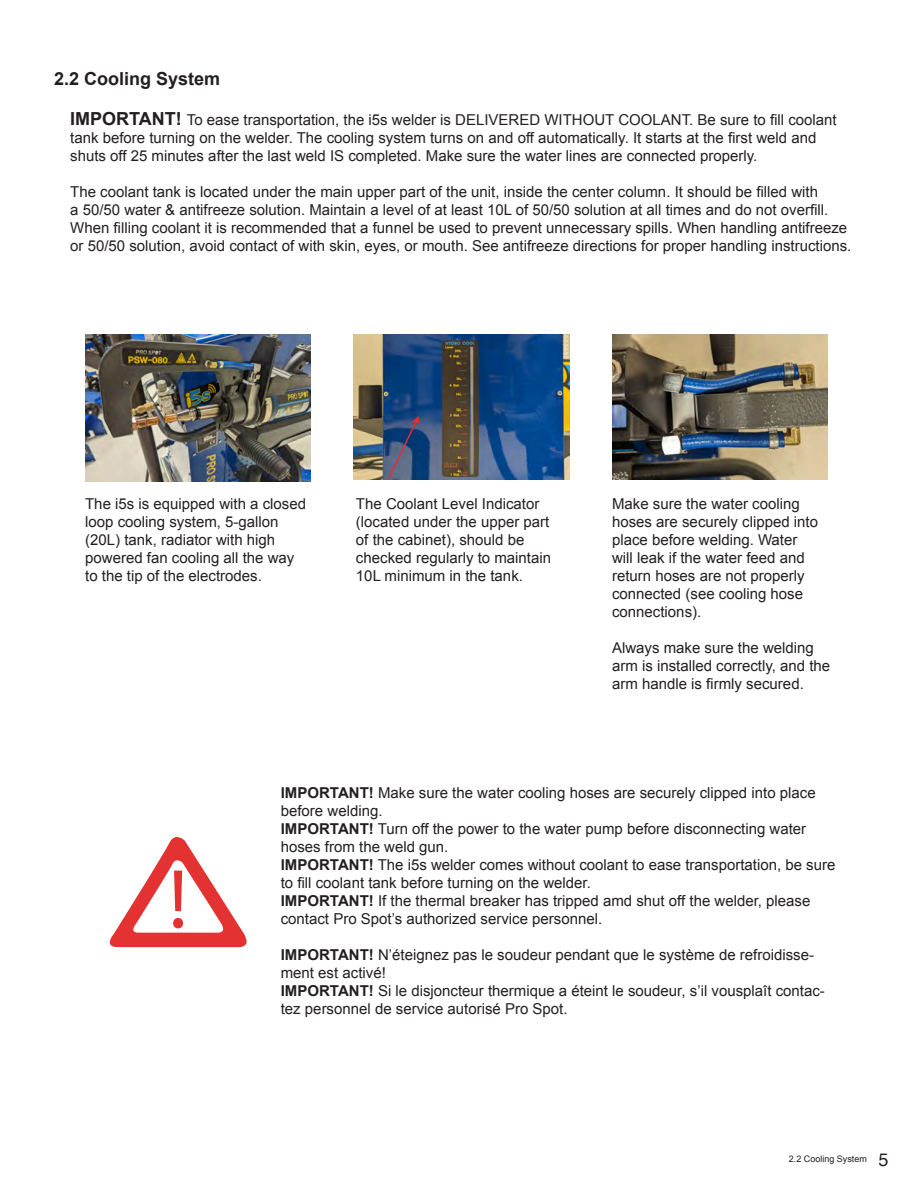
<style>
.page{position:relative;width:918px;height:1188px;background:#fff}
.page>*{position:absolute;margin:0;border:0;box-sizing:border-box;transform-origin:0 0}
.t1{font:84.45px "Myriad Pro";color:#e43131}
.Section_Header{font:700 18px "Arial";color:#231f20}
.t2{font:18px "Helvetica";color:#231f20}
.Body_Text{font:15px/18px "Arial";color:#231f20}
.TOC_Sub_Headers{font:9px "Arial";color:#231f20}
.s1{font-weight:700;font-size:18px}
.s2{font-weight:700}
</style>
<div class="page">
<img style="left:353px;top:335px;width:217px;height:144px">
<svg style="left:386px;top:416px;width:33px;height:64px;background:#3c5179"></svg>
<img style="left:612px;top:335px;width:216px;height:145px">
<img style="left:85px;top:335px;width:226px;height:147px">
<svg style="left:109px;top:837px;width:138px;height:111px"></svg>
<p class="Section_Header" style="left:54px;top:67px;width:168px">2.2 Cooling System</p>
<p class="Body_Text" style="left:70px;top:111px;width:768px"><span class="s1">IMPORTANT!</span> To ease transportation, the i5s welder is DELIVERED WITHOUT COOLANT. Be sure to fill coolant tank before turning on the welder. The cooling system turns on and off automatically. It starts at the first weld and shuts off 25 minutes after the last weld IS completed. Make sure the water lines are connected properly.</p>
<p class="Body_Text" style="left:70px;top:183px;width:783px">The coolant tank is located under the main upper part of the unit, inside the center column. It should be filled with<br>a 50/50 water &amp; antifreeze solution. Maintain a level of at least 10L of 50/50 solution at all times and do not overfill.<br>When filling coolant it is recommended that a funnel be used to prevent unnecessary spills. When handling antifreeze or 50/50 solution, avoid contact of with skin, eyes, or mouth. See antifreeze directions for proper handling instructions.</p>
<p class="Body_Text" style="left:85px;top:495px;width:222px">The i5s is equipped with a closed loop cooling system, 5-gallon (20L) tank, radiator with high powered fan cooling all the way to the tip of the electrodes.</p>
<p class="Body_Text" style="left:356px;top:495px;width:197px">The Coolant Level Indicator (located under the upper part of the cabinet), should be checked regularly to maintain<br>10L minimum in the tank.</p>
<p class="Body_Text" style="left:612px;top:495px;width:207px">Make sure the water cooling hoses are securely clipped into place before welding. Water will leak if the water feed and return hoses are not properly connected (see cooling hose connections).</p>
<p class="Body_Text" style="left:612px;top:639px;width:220px">Always make sure the welding arm is installed correctly, and the arm handle is firmly secured.</p>
<h1 class="t1" style="left:168px;top:847px;width:21px">!</h1>
<p class="Body_Text" style="left:281px;top:783px;width:536px"><span class="s2">IMPORTANT!</span> Make sure the water cooling hoses are securely clipped into place before welding.</p>
<p class="Body_Text" style="left:281px;top:819px;width:527px"><span class="s2">IMPORTANT!</span> Turn off the power to the water pump before disconnecting water hoses from the weld gun.</p>
<p class="Body_Text" style="left:281px;top:855px;width:556px"><span class="s2">IMPORTANT!</span> The i5s welder comes without coolant to ease transportation, be sure to fill coolant tank before turning on the welder.</p>
<p class="Body_Text" style="left:281px;top:891px;width:531px"><span class="s2">IMPORTANT!</span> If the thermal breaker has tripped amd shut off the welder, please contact Pro Spot’s authorized service personnel.</p>
<p class="Body_Text" style="left:281px;top:945px;width:535px"><span class="s2">IMPORTANT!</span> N’éteignez pas le soudeur pendant que le système de refroidisse&shy;ment est activé!</p>
<p class="Body_Text" style="left:281px;top:981px;width:546px"><span class="s2">IMPORTANT!</span> Si le disjoncteur thermique a éteint le soudeur, s’il vousplaît contac&shy;tez personnel de service autorisé Pro Spot.</p>
<p class="TOC_Sub_Headers" style="left:789px;top:1152px;width:80px">2.2 Cooling System</p>
<p class="t2" style="left:878px;top:1145px;width:12px">5</p>
</div>
